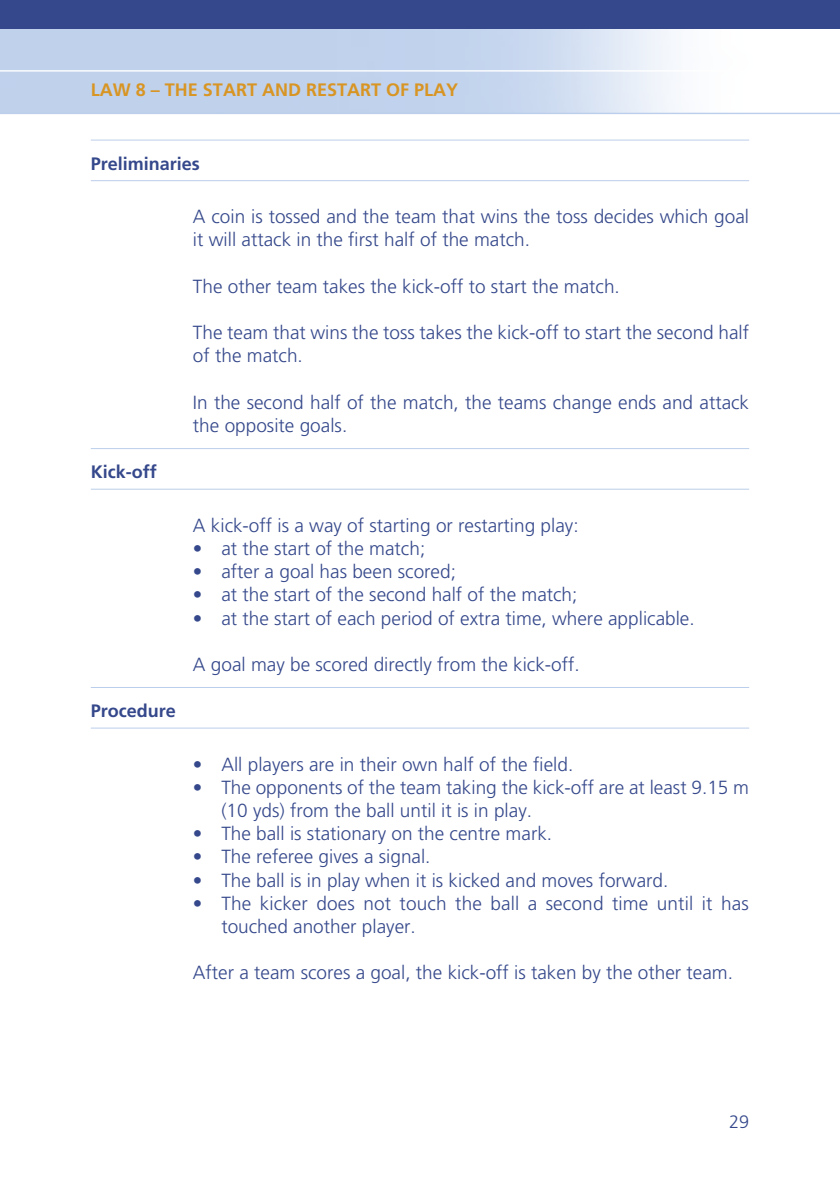
<style>
.page{position:relative;width:840px;height:1191px;background:#fff}
.page>*{position:absolute;margin:0;border:0;box-sizing:border-box;transform-origin:0 0}
.Fliesstext_Punkt_Einzug{font:300 19px/23.2px "Frutiger";color:#35488b}
.Fliesstext_Frutiger{font:300 19px/23.2px "Frutiger";color:#35488b}
.Artikelanfang_Titel___Linien{font:700 18px "Frutiger";color:#35488b}
.Kapitel_Head{font:700 18px "Frutiger";color:#d89523}
.t1{font:300 18px "Frutiger";color:#35488b}
</style>
<div class="page">
<img style="left:0;top:28px;width:839px;height:85px">
<div style="left:0;top:0;width:839px;height:28px;background:#35488b"></div>
<hr style="left:0;top:70px;width:839px;height:2px;background:#fff">
<hr style="left:0;top:113px;width:839px;height:1px;background:#bbceeb">
<hr style="left:91px;top:140px;width:657px;height:1px;background:#bbceeb">
<hr style="left:91px;top:180px;width:657px;height:1px;background:#bbceeb">
<hr style="left:91px;top:448px;width:657px;height:1px;background:#bbceeb">
<hr style="left:91px;top:489px;width:657px;height:1px;background:#bbceeb">
<hr style="left:91px;top:687px;width:657px;height:1px;background:#bbceeb">
<hr style="left:91px;top:727px;width:657px;height:1px;background:#bbceeb">
<p class="Kapitel_Head" style="left:91px;top:79px;width:369px">LAW 8 – THE START AND RESTART OF PLAY</p>
<p class="Artikelanfang_Titel___Linien" style="left:91px;top:153px;width:111px">Preliminaries</p>
<p class="Fliesstext_Frutiger" style="left:193px;top:205px;width:557px">A coin is tossed and the team that wins the toss decides which goal it will attack in the first half of the match.</p>
<p class="Fliesstext_Frutiger" style="left:193px;top:275px;width:428px">The other team takes the kick-off to start the match.</p>
<p class="Fliesstext_Frutiger" style="left:193px;top:321px;width:557px">The team that wins the toss takes the kick-off to start the second half of the match.</p>
<p class="Fliesstext_Frutiger" style="left:193px;top:391px;width:557px">In the second half of the match, the teams change ends and attack the opposite goals.</p>
<p class="Artikelanfang_Titel___Linien" style="left:91px;top:461px;width:68px">Kick-off</p>
<p class="Fliesstext_Frutiger" style="left:193px;top:513px;width:387px">A kick-off is a way of starting or restarting play:</p>
<p class="Fliesstext_Punkt_Einzug" style="left:193px;top:537px;width:234px">• at the start of the match;</p>
<p class="Fliesstext_Punkt_Einzug" style="left:193px;top:560px;width:264px">• after a goal has been scored;</p>
<p class="Fliesstext_Punkt_Einzug" style="left:193px;top:583px;width:386px">• at the start of the second half of the match;</p>
<p class="Fliesstext_Punkt_Einzug" style="left:193px;top:606px;width:503px">• at the start of each period of extra time, where applicable.</p>
<p class="Fliesstext_Punkt_Einzug" style="left:193px;top:653px;width:388px">A goal may be scored directly from the kick-off.</p>
<p class="Artikelanfang_Titel___Linien" style="left:91px;top:700px;width:87px">Procedure</p>
<p class="Fliesstext_Punkt_Einzug" style="left:193px;top:752px;width:381px">• All players are in their own half of the field.</p>
<p class="Fliesstext_Punkt_Einzug" style="left:221px;top:775px;width:529px;text-indent:-28px">• The opponents of the team taking the kick-off are at least 9.15 m (10 yds) from the ball until it is in play.</p>
<p class="Fliesstext_Punkt_Einzug" style="left:193px;top:822px;width:360px">• The ball is stationary on the centre mark.</p>
<p class="Fliesstext_Punkt_Einzug" style="left:193px;top:845px;width:239px">• The referee gives a signal.</p>
<p class="Fliesstext_Punkt_Einzug" style="left:193px;top:868px;width:476px">• The ball is in play when it is kicked and moves forward.</p>
<p class="Fliesstext_Punkt_Einzug" style="left:221px;top:891px;width:528px;text-indent:-28px">• The kicker does not touch the ball a second time until it has touched another player.</p>
<p class="Fliesstext_Frutiger" style="left:193px;top:961px;width:541px">After a team scores a goal, the kick-off is taken by the other team.</p>
<p class="t1" style="left:728px;top:1111px;width:22px">29</p>
</div>
